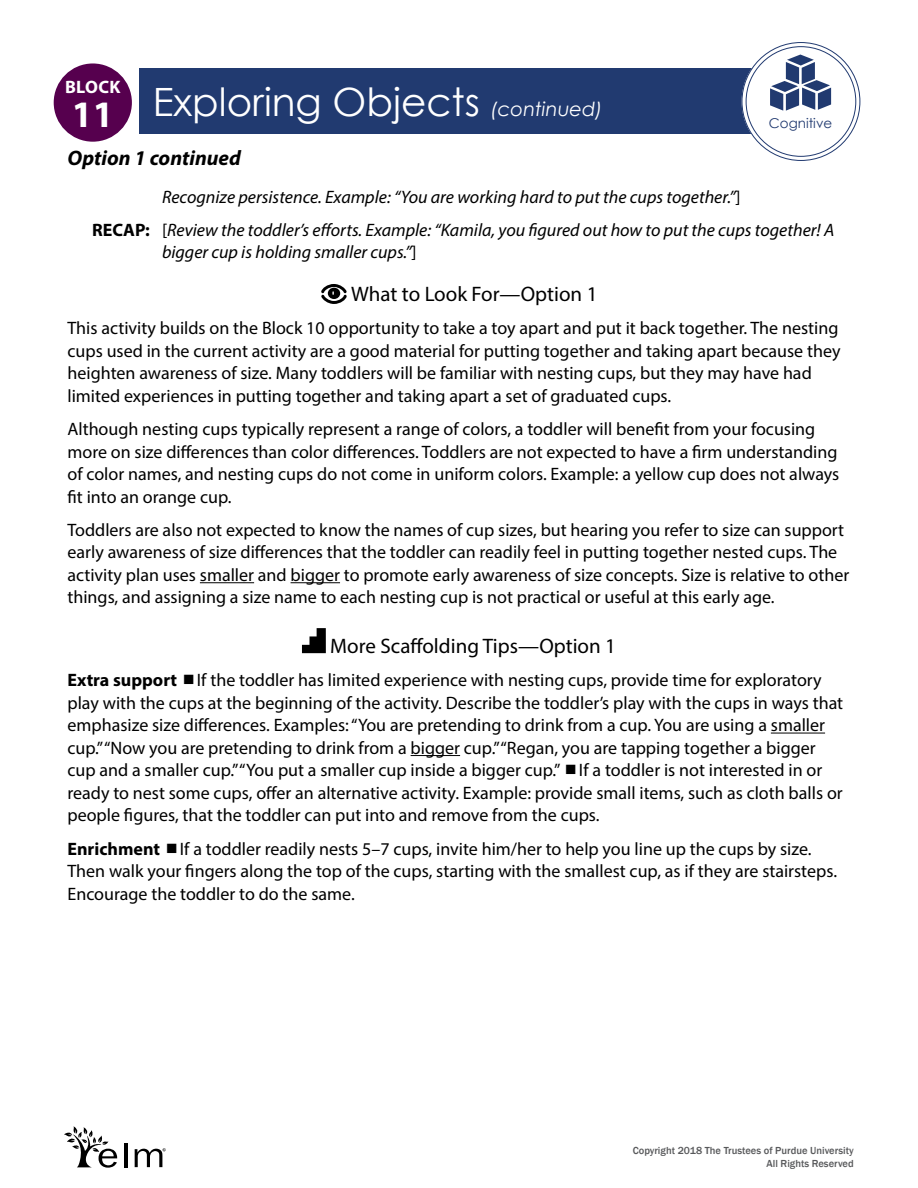
<style>
.page{position:relative;width:918px;height:1188px;background:#fff}
.page>*{position:absolute;margin:0;border:0;box-sizing:border-box;transform-origin:0 0}
.t1{font:39px "Century Gothic";color:#fff}
._4-01a_More_Scaffold{font:21px "Myriad Pro";color:#000}
._4-MISC_What_to_Look{font:21px "Myriad Pro";color:#000}
.t2{font:italic 700 21px "Myriad Pro";color:#000}
._3-13_IT_Body{font:18px/22.5px "Myriad Pro";color:#000}
._4-02_Scaffolding_Ti{font:18px/22.5px "Myriad Pro";color:#000}
._3-04_Lesson_Body_Bo{font:italic 18px/22.5px "Myriad Pro";color:#000}
._3-03_Lesson_Body_GR{font:italic 18px "Myriad Pro";color:#000}
.t3{font:700 18px "Myriad Pro";letter-spacing:.02em;color:#fff}
.t4{font:13.5px "Century Gothic";color:#213a70}
.t5{font:500 10.5px/12.6px "Franklin Gothic";color:#58595b;text-align:right}
.s1{font-style:italic;font-size:19.5px}
.s2{font-style:normal}
.s3{font-weight:700;font-style:normal}
.s4{font-weight:700}
</style>
<div class="page">
<div style="left:140px;top:68px;width:616px;height:66px;background:#213a70"></div>
<div style="left:744px;top:45px;width:114px;height:113px;background:#fff;border-radius:50%"></div>
<div style="left:742px;top:42px;width:118px;height:119px;border:5px solid #fff;border-radius:50%"></div>
<svg style="left:770px;top:55px;width:61px;height:56px"></svg>
<div style="left:54px;top:63px;width:78px;height:79px;background:#56004e;border-radius:50%"></div>
<hr style="left:200px;top:582px;width:54px;height:1px;background:#000">
<hr style="left:291px;top:582px;width:49px;height:1px;background:#000">
<hr style="left:771px;top:733px;width:54px;height:1px;background:#000">
<hr style="left:411px;top:755px;width:49px;height:1px;background:#000">
<svg style="left:321px;top:284px;width:26px;height:20px"></svg>
<svg style="left:302px;top:628px;width:24px;height:25px"></svg>
<hr style="left:124px;top:1143px;width:3px;height:24px;background:#000">
<svg style="left:64px;top:1126px;width:53px;height:42px"></svg>
<svg style="left:135px;top:1148px;width:31px;height:19px"></svg>
<p class="t3" style="left:65px;top:75px;width:57px">BLOCK</p>
<h1 class="t1" style="left:72px;top:75px;width:532px"><sub>11</sub> Exploring Objects <span class="s1">(continued)</span></h1>
<p class="t2" style="left:68px;top:145px;width:175px">Option 1 continued</p>
<p class="_3-03_Lesson_Body_GR" style="left:162px;top:185px;width:580px">Recognize persistence. Example: “You are working hard to put the cups together.”<span class="s2">]</span></p>
<p class="_3-04_Lesson_Body_Bo" style="left:162px;top:218px;width:674px;text-indent:-70px"><span class="s3">RECAP:</span> <span class="s2">[</span>Review the toddler’s efforts. Example: “Kamila, you figured out how to put the cups together! A bigger cup is holding smaller cups.”<span class="s2">]</span></p>
<p class="_4-MISC_What_to_Look" style="left:351px;top:281px;width:248px">What to Look For—Option 1</p>
<p class="_3-13_IT_Body" style="left:68px;top:317px;width:775px">This activity builds on the Block 10 opportunity to take a toy apart and put it back together. The nesting cups used in the current activity are a good material for putting together and taking apart because they heighten awareness of size. Many toddlers will be familiar with nesting cups, but they may have had limited experiences in putting together and taking apart a set of graduated cups.</p>
<p class="_3-13_IT_Body" style="left:68px;top:418px;width:773px">Although nesting cups typically represent a range of colors, a toddler will benefit from your focusing more on size differences than color differences. Toddlers are not expected to have a firm understanding of color names, and nesting cups do not come in uniform colors. Example: a yellow cup does not always fit into an orange cup.</p>
<p class="_3-13_IT_Body" style="left:68px;top:518px;width:783px">Toddlers are also not expected to know the names of cup sizes, but hearing you refer to size can support early awareness of size differences that the toddler can readily feel in putting together nested cups. The activity plan uses smaller and bigger to promote early awareness of size concepts. Size is relative to other things, and assigning a size name to each nesting cup is not practical or useful at this early age.</p>
<p class="_4-01a_More_Scaffold" style="left:330px;top:633px;width:287px">More Scaffolding Tips—Option 1</p>
<p class="_4-02_Scaffolding_Ti" style="left:68px;top:669px;width:777px"><span class="s4">Extra support</span> If the toddler has limited experience with nesting cups, provide time for exploratory play with the cups at the beginning of the activity. Describe the toddler’s play with the cups in ways that emphasize size differences. Examples: “You are pretending to drink from a cup. You are using a smaller cup.” “Now you are pretending to drink from a bigger cup.” “Regan, you are tapping together a bigger cup and a smaller cup.” “You put a smaller cup inside a bigger cup.” If a toddler is not interested in or ready to nest some cups, offer an alternative activity. Example: provide small items, such as cloth balls or people figures, that the toddler can put into and remove from the cups.</p>
<p class="_4-02_Scaffolding_Ti" style="left:68px;top:837px;width:771px"><span class="s4">Enrichment</span> If a toddler readily nests 5–7 cups, invite him/her to help you line up the cups by size.<br>Then walk your fingers along the top of the cups, starting with the smallest cup, as if they are stairsteps.<br>Encourage the toddler to do the same.</p>
<p class="t4" style="left:769px;top:114px;width:65px">Cognitive</p>
<p class="t5" style="left:633px;top:1145px;width:223px">Copyright 2018 The Trustees of Purdue University<br>All Rights Reserved</p>
</div>
